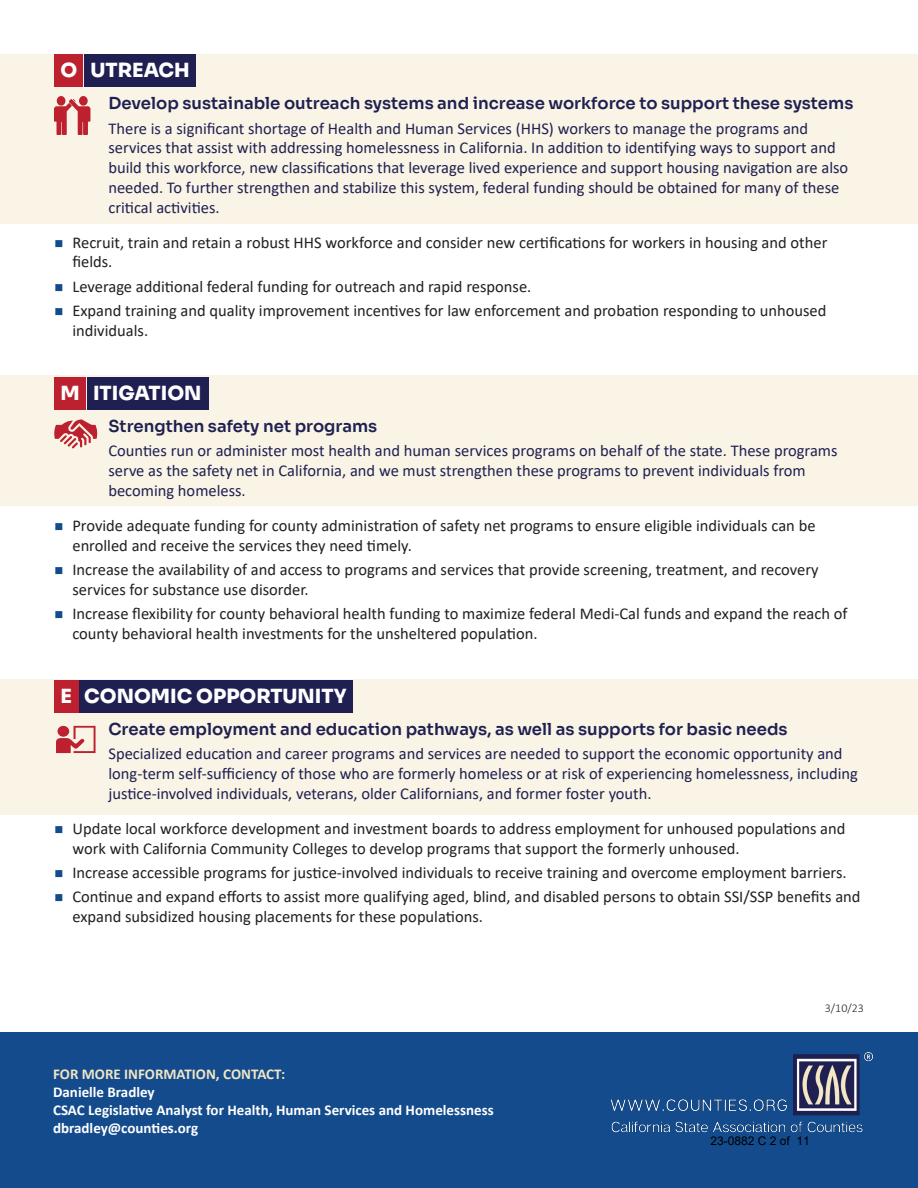
<style>
.page{position:relative;width:918px;height:1188px;background:#fff}
.page>*{position:absolute;margin:0;border:0;box-sizing:border-box;transform-origin:0 0}
.t1{font:19.5px "Sora";color:#fff}
.t2{font:16.5px/19.8px "Calibri";color:#231f20}
.t3{font:16.5px/19.8px "Calibri";color:#1f2051}
.Paragraph_Style_1{font:16.5px "Sora";color:#1f2051}
.t4{font:700 15px "Calibri";color:#fff}
.t5{font:700 15px "Calibri";color:#f0e5c4}
.t6{font:12px "Arial";color:#000}
.Paragraph_Style_1-2{font:300 12px "Calibri";color:#231f20}
.s1{color:#134b8c}
</style>
<div class="page">
<div style="left:0;top:679px;width:918px;height:135px;background:#f9f4e6"></div>
<div style="left:0;top:376px;width:918px;height:130px;background:#f9f4e6"></div>
<svg style="left:56px;top:726px;width:40px;height:27px"></svg>
<div style="left:0;top:54px;width:918px;height:169px;background:#f9f4e6"></div>
<svg style="left:54px;top:96px;width:36px;height:39px"></svg>
<div style="left:85px;top:54px;width:111px;height:32px;background:#1f2051"></div>
<div style="left:54px;top:54px;width:29px;height:32px;background:#bd202e"></div>
<div style="left:87px;top:377px;width:121px;height:32px;background:#1f2051"></div>
<div style="left:54px;top:377px;width:32px;height:32px;background:#bd202e"></div>
<div style="left:78px;top:680px;width:275px;height:32px;background:#1f2051"></div>
<div style="left:54px;top:680px;width:25px;height:32px;background:#bd202e"></div>
<svg style="left:54px;top:419px;width:44px;height:29px"></svg>
<div style="left:0;top:1032px;width:918px;height:156px;background:#134b8c"></div>
<img style="left:610px;top:1052px;width:263px;height:81px">
<p class="t1" style="left:60px;top:54px;width:18px">O</p>
<p class="t1" style="left:91px;top:54px;width:101px">UTREACH</p>
<p class="Paragraph_Style_1" style="left:108px;top:90px;width:746px">Develop sustainable outreach systems and increase workforce to support these systems</p>
<p class="t3" style="left:108px;top:118px;width:741px">There is a significant shortage of Health and Human Services (HHS) workers to manage the programs and services that assist with addressing homelessness in California. In addition to identifying ways to support and build this workforce, new classifications that leverage lived experience and support housing navigation are also needed. To further strengthen and stabilize this system, federal funding should be obtained for many of these critical activities.</p>
<p class="t2" style="left:72px;top:232px;width:756px;text-indent:-18px"><span class="s1">■</span> Recruit, train and retain a robust HHS workforce and consider new certifications for workers in housing and other fields.</p>
<p class="t2" style="left:54px;top:276px;width:478px"><span class="s1">■</span> Leverage additional federal funding for outreach and rapid response.</p>
<p class="t2" style="left:72px;top:300px;width:755px;text-indent:-18px"><span class="s1">■</span> Expand training and quality improvement incentives for law enforcement and probation responding to unhoused individuals.</p>
<p class="t1" style="left:60px;top:377px;width:21px">M</p>
<p class="t1" style="left:93px;top:377px;width:110px">ITIGATION</p>
<p class="Paragraph_Style_1" style="left:108px;top:413px;width:270px">Strengthen safety net programs</p>
<p class="t3" style="left:108px;top:441px;width:731px">Counties run or administer most health and human services programs on behalf of the state. These programs serve as the safety net in California, and we must strengthen these programs to prevent individuals from becoming homeless.</p>
<p class="t2" style="left:72px;top:515px;width:745px;text-indent:-18px"><span class="s1">■</span> Provide adequate funding for county administration of safety net programs to ensure eligible individuals can be enrolled and receive the services they need timely.</p>
<p class="t2" style="left:72px;top:559px;width:748px;text-indent:-18px"><span class="s1">■</span> Increase the availability of and access to programs and services that provide screening, treatment, and recovery services for substance use disorder.</p>
<p class="t2" style="left:72px;top:603px;width:777px;text-indent:-18px"><span class="s1">■</span> Increase flexibility for county behavioral health funding to maximize federal Medi-Cal funds and expand the reach of county behavioral health investments for the unsheltered population.</p>
<p class="t1" style="left:60px;top:680px;width:13px">E</p>
<p class="t1" style="left:84px;top:680px;width:264px">CONOMIC OPPORTUNITY</p>
<p class="Paragraph_Style_1" style="left:108px;top:716px;width:681px">Create employment and education pathways, as well as supports for basic needs</p>
<p class="t3" style="left:108px;top:744px;width:751px">Specialized education and career programs and services are needed to support the economic opportunity and long-term self-sufficiency of those who are formerly homeless or at risk of experiencing homelessness, including justice-involved individuals, veterans, older Californians, and former foster youth.</p>
<p class="t2" style="left:72px;top:818px;width:775px;text-indent:-18px"><span class="s1">■</span> Update local workforce development and investment boards to address employment for unhoused populations and work with California Community Colleges to develop programs that support the formerly unhoused.</p>
<p class="t2" style="left:54px;top:862px;width:794px"><span class="s1">■</span> Increase accessible programs for justice-involved individuals to receive training and overcome employment barriers.</p>
<p class="t2" style="left:72px;top:886px;width:790px;text-indent:-18px"><span class="s1">■</span> Continue and expand efforts to assist more qualifying aged, blind, and disabled persons to obtain SSI/SSP benefits and expand subsidized housing placements for these populations.</p>
<p class="t5" style="left:53px;top:1064px;width:234px">FOR MORE INFORMATION, CONTACT:</p>
<p class="t4" style="left:53px;top:1082px;width:103px">Danielle Bradley</p>
<p class="t4" style="left:53px;top:1100px;width:442px">CSAC Legislative Analyst for Health, Human Services and Homelessness</p>
<p class="t4" style="left:53px;top:1118px;width:147px">dbradley@counties.org</p>
<p class="Paragraph_Style_1-2" style="left:825px;top:1001px;width:41px">3/10/23</p>
<p class="t6" style="left:711px;top:1132px;width:101px">23-0882 C 2 of 11</p>
</div>
